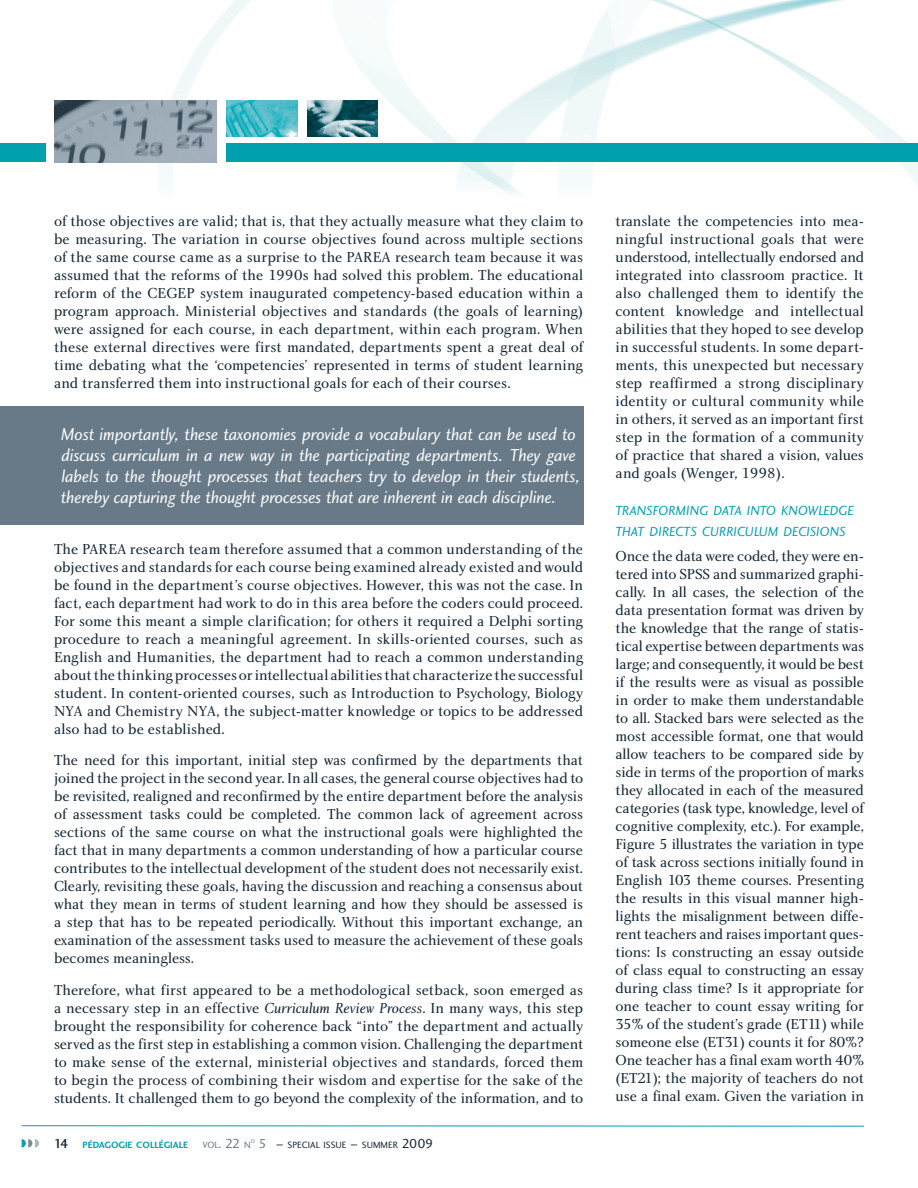
<style>
.page{position:relative;width:918px;height:1188px;background:#fff}
.page>*{position:absolute;margin:0;border:0;box-sizing:border-box;transform-origin:0 0}
.t1{font:18px/21px "Charlotte Sans Book Italic Plain";letter-spacing:-.01em;color:#f9fafb}
.t2{font:15px/18px "Charlotte Book Plain";letter-spacing:-.01em;color:#142733;text-align:justify}
.t3{font:13.65px/21px "Charlotte Sans Book Italic Plain";letter-spacing:-.01em;color:#00a0af}
.t4{font:9.45px "Charlotte Sans Book Plain";color:#142733}
.t5{font:9.45px "Charlotte Sans Bold Plain";color:#00a0af}
.t6{font:9.45px "Charlotte Sans Book Plain";color:#687a88}
.t7{font:5.55px "Charlotte Sans Book Plain";color:#687a88}
.s1{font-family:"Charlotte Book Italic Plain"}
.s2{font-family:"Charlotte Sans Medium Plain";font-size:13.5px;color:#142733}
.s3{font-size:13.5px}
.s4{font-size:13.5px;color:#687a88}
</style>
<div class="page">
<svg style="left:22px;top:1139px;width:17px;height:9px"></svg>
<img style="left:0;top:0;width:918px;height:194px">
<img style="left:55px;top:101px;width:162px;height:61px">
<img style="left:307px;top:101px;width:71px;height:36px">
<img style="left:227px;top:101px;width:70px;height:36px">
<hr style="left:22px;top:1125px;width:842px;height:2px;background:#00a0af">
<div style="left:227px;top:144px;width:691px;height:18px;background:#00a0af"></div>
<div style="left:0;top:144px;width:46px;height:18px;background:#00a0af"></div>
<div style="left:0;top:406px;width:583px;height:119px;background:#687a88"></div>
<p class="t2" style="left:54px;top:213px;width:531px">of those objectives are valid; that is, that they actually measure what they claim to be measuring. The variation in course objectives found across multiple sections of the same course came as a surprise to the PAREA research team because it was assumed that the reforms of the 1990s had solved this problem. The educational reform of the CEGEP system inaugurated competency-based education within a program approach. Ministerial objectives and standards (the goals of learning) were assigned for each course, in each department, within each program. When these external directives were first mandated, departments spent a great deal of time debating what the ‘competencies’ represented in terms of student learning and transferred them into instructional goals for each of their courses.</p>
<p class="t1" style="left:61px;top:425px;width:521px">Most importantly, these taxonomies provide a vocabulary that can be used to discuss curriculum in a new way in the participating departments. They gave labels to the thought processes that teachers try to develop in their students, thereby capturing the thought processes that are inherent in each discipline.</p>
<p class="t2" style="left:54px;top:541px;width:531px">The PAREA research team therefore assumed that a common understanding of the objectives and standards for each course being examined already existed and would be found in the department’s course objectives. However, this was not the case. In fact, each department had work to do in this area before the coders could proceed.<br>For some this meant a simple clarification; for others it required a Delphi sorting procedure to reach a meaningful agreement. In skills-oriented courses, such as English and Humanities, the department had to reach a common understanding about the thinking processes or intellectual abilities that characterize the successful student. In content-oriented courses, such as Introduction to Psychology, Biology NYA and Chemistry NYA, the subject-matter knowledge or topics to be addressed also had to be established.</p>
<p class="t2" style="left:54px;top:753px;width:531px">The need for this important, initial step was confirmed by the departments that joined the project in the second year. In all cases, the general course objectives had to be revisited, realigned and reconfirmed by the entire department before the analysis of assessment tasks could be completed. The common lack of agreement across sections of the same course on what the instructional goals were highlighted the fact that in many departments a common understanding of how a particular course contributes to the intellectual development of the student does not necessarily exist.<br>Clearly, revisiting these goals, having the discussion and reaching a consensus about what they mean in terms of student learning and how they should be assessed is a step that has to be repeated periodically. Without this important exchange, an examination of the assessment tasks used to measure the achievement of these goals becomes meaningless.</p>
<p class="t2" style="left:54px;top:982px;width:531px">Therefore, what first appeared to be a methodological setback, soon emerged as a necessary step in an effective <span class="s1">Curriculum Review Process</span>. In many ways, this step brought the responsibility for coherence back “into” the department and actually served as the first step in establishing a common vision. Challenging the department to make sense of the external, ministerial objectives and standards, forced them to begin the process of combining their wisdom and expertise for the sake of the students. It challenged them to go beyond the complexity of the information, and to</p>
<p class="t5" style="left:54px;top:1141px;width:136px"><span class="s2">14</span> PÉDAGOGIE COLLÉGIALE</p>
<p class="t6" style="left:202px;top:1141px;width:50px">VOL<span class="s3">. 22</span> N</p>
<p class="t7" style="left:251px;top:1139px;width:6px">O</p>
<p class="t4" style="left:259px;top:1141px;width:176px"><span class="s4">5</span> <span class="s3">–</span> SPECIAL ISSUE <span class="s3">–</span> SUMMER <span class="s3">2009</span></p>
<p class="t2" style="left:616px;top:213px;width:250px">translate the competencies into mea&shy;ningful instructional goals that were understood, intellectually endorsed and integrated into classroom practice. It also challenged them to identify the content knowledge and intellectual abilities that they hoped to see develop in successful students. In some depart&shy;ments, this unexpected but necessary step reaffirmed a strong disciplinary identity or cultural community while in others, it served as an important first step in the formation of a community of practice that shared a vision, values and goals (Wenger, 1998).</p>
<p class="t3" style="left:616px;top:502px;width:240px">TRANSFORMING DATA INTO KNOWLEDGE<br>THAT DIRECTS CURRICULUM DECISIONS</p>
<p class="t2" style="left:616px;top:548px;width:250px">Once the data were coded, they were en&shy;tered into SPSS and summarized graphi&shy;cally. In all cases, the selection of the data presentation format was driven by the knowledge that the range of statis&shy;tical expertise between departments was large; and consequently, it would be best if the results were as visual as possible in order to make them understandable to all. Stacked bars were selected as the most accessible format, one that would allow teachers to be compared side by side in terms of the proportion of marks they allocated in each of the measured categories (task type, knowledge, level of cognitive complexity, etc.). For example, Figure 5 illustrates the variation in type of task across sections initially found in English 103 theme courses. Presenting the results in this visual manner high&shy;lights the misalignment between diffe&shy;rent teachers and raises important ques&shy;tions: Is constructing an essay outside of class equal to constructing an essay during class time? Is it appropriate for one teacher to count essay writing for 35% of the student’s grade (ET11) while someone else (ET31) counts it for 80%?<br>One teacher has a final exam worth 40% (ET21); the majority of teachers do not use a final exam. Given the variation in</p>
</div>
